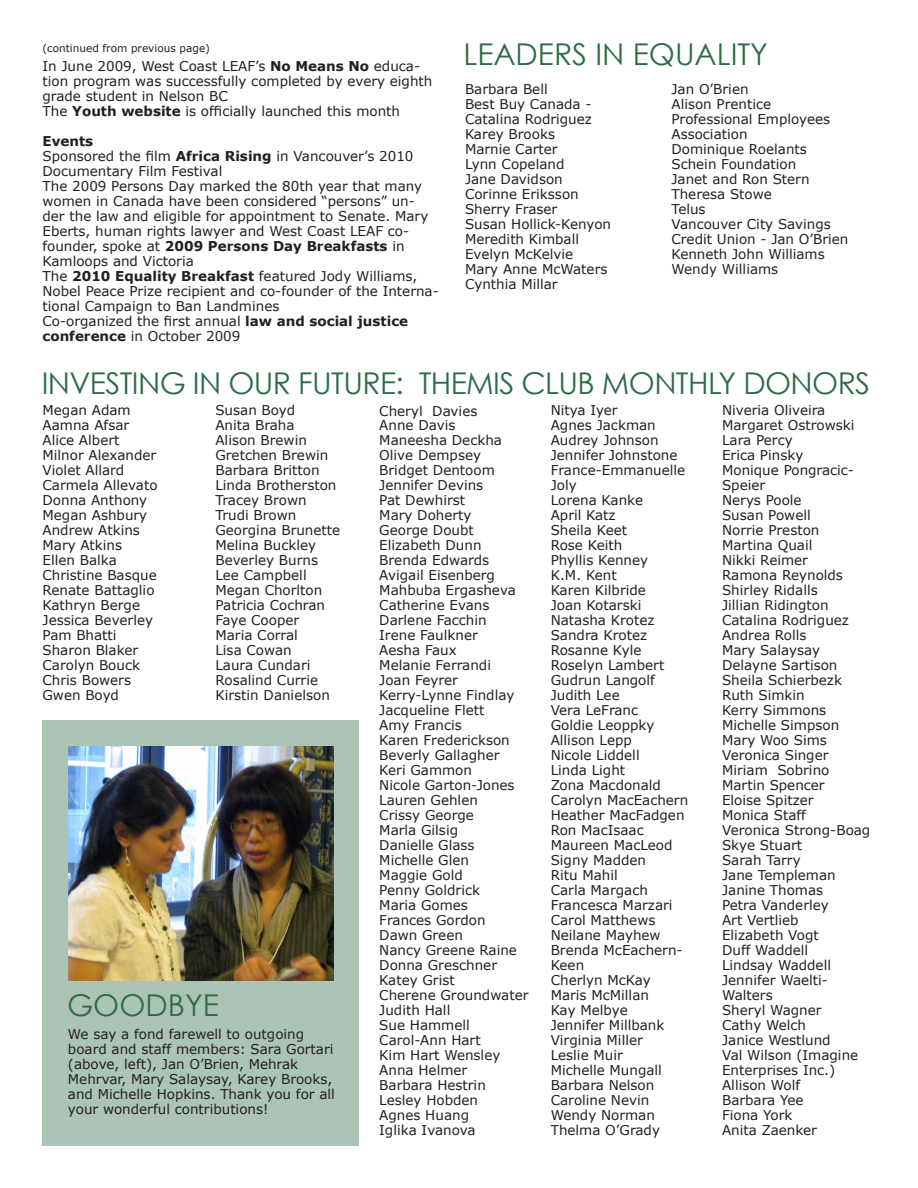
<style>
.page{position:relative;width:918px;height:1188px;background:#fff}
.page>*{position:absolute;margin:0;border:0;box-sizing:border-box;transform-origin:0 0}
.t1{font:30px "Century Gothic";letter-spacing:-.02em;color:#2e6c45}
.t2{font:30px "Century Gothic";color:#2e6c45}
.t3{font:13.5px/15px "Verdana";color:#231f20}
.t4{font:10.5px "Verdana";color:#231f20}
.s1{font-weight:700}
</style>
<div class="page">
<div style="left:43px;top:720px;width:316px;height:425px;background:#acc4b5"></div>
<img style="left:68px;top:746px;width:266px;height:234px">
<p class="t4" style="left:43px;top:42px;width:169px">(continued from previous page)</p>
<p class="t3" style="left:43px;top:59px;width:391px">In June 2009, West Coast LEAF’s <span class="s1">No Means No</span> educa&shy;tion program was successfully completed by every eighth grade student in Nelson BC<br>The <span class="s1">Youth website</span> is officially launched this month</p>
<p class="t3" style="left:43px;top:134px;width:398px"><span class="s1">Events<br></span>Sponsored the film <span class="s1">Africa Rising</span> in Vancouver’s 2010<br>Documentary Film Festival<br>The 2009 Persons Day marked the 80th year that many women in Canada have been considered “persons” un&shy;der the law and eligible for appointment to Senate. Mary Eberts, human rights lawyer and West Coast LEAF co&shy;founder, spoke at <span class="s1">2009 Persons Day Breakfasts</span> in Kamloops and Victoria<br>The <span class="s1">2010 Equality Breakfast</span> featured Jody Williams, Nobel Peace Prize recipient and co-founder of the Interna&shy;tional Campaign to Ban Landmines<br>Co-organized the first annual <span class="s1">law and social justice conference</span> in October 2009</p>
<h1 class="t2" style="left:464px;top:36px;width:306px">LEADERS IN EQUALITY</h1>
<p class="t3" style="left:465px;top:82px;width:148px">Barbara Bell<br>Best Buy Canada -<br>Catalina Rodriguez<br>Karey Brooks<br>Marnie Carter<br>Lynn Copeland<br>Jane Davidson<br>Corinne Eriksson<br>Sherry Fraser<br>Susan Hollick-Kenyon<br>Meredith Kimball<br>Evelyn McKelvie<br>Mary Anne McWaters<br>Cynthia Millar</p>
<p class="t3" style="left:671px;top:82px;width:179px">Jan O’Brien<br>Alison Prentice<br>Professional Employees<br>Association<br>Dominique Roelants<br>Schein Foundation<br>Janet and Ron Stern<br>Theresa Stowe<br>Telus<br>Vancouver City Savings<br>Credit Union - Jan O’Brien<br>Kenneth John Williams<br>Wendy Williams</p>
<h1 class="t1" style="left:42px;top:365px;width:830px">INVESTING IN OUR FUTURE: THEMIS CLUB MONTHLY DONORS</h1>
<p class="t3" style="left:43px;top:403px;width:117px">Megan Adam<br>Aamna Afsar<br>Alice Albert<br>Milnor Alexander<br>Violet Allard<br>Carmela Allevato<br>Donna Anthony<br>Megan Ashbury<br>Andrew Atkins<br>Mary Atkins<br>Ellen Balka<br>Christine Basque<br>Renate Battaglio<br>Kathryn Berge<br>Jessica Beverley<br>Pam Bhatti<br>Sharon Blaker<br>Carolyn Bouck<br>Chris Bowers<br>Gwen Boyd</p>
<p class="t3" style="left:215px;top:403px;width:126px">Susan Boyd<br>Anita Braha<br>Alison Brewin<br>Gretchen Brewin<br>Barbara Britton<br>Linda Brotherston<br>Tracey Brown<br>Trudi Brown<br>Georgina Brunette<br>Melina Buckley<br>Beverley Burns<br>Lee Campbell<br>Megan Chorlton<br>Patricia Cochran<br>Faye Cooper<br>Maria Corral<br>Lisa Cowan<br>Laura Cundari<br>Rosalind Currie<br>Kirstin Danielson</p>
<h1 class="t2" style="left:67px;top:987px;width:153px">GOODBYE</h1>
<p class="t3" style="left:68px;top:1027px;width:268px">We say a fond farewell to outgoing board and staff members: Sara Gortari (above, left), Jan O’Brien, Mehrak Mehrvar, Mary Salaysay, Karey Brooks, and Michelle Hopkins. Thank you for all your wonderful contributions!</p>
<p class="t3" style="left:379px;top:403px;width:151px">Cheryl Davies<br>Anne Davis<br>Maneesha Deckha<br>Olive Dempsey<br>Bridget Dentoom<br>Jennifer Devins<br>Pat Dewhirst<br>Mary Doherty<br>George Doubt<br>Elizabeth Dunn<br>Brenda Edwards<br>Avigail Eisenberg<br>Mahbuba Ergasheva<br>Catherine Evans<br>Darlene Facchin<br>Irene Faulkner<br>Aesha Faux<br>Melanie Ferrandi<br>Joan Feyrer<br>Kerry-Lynne Findlay<br>Jacqueline Flett<br>Amy Francis<br>Karen Frederickson<br>Beverly Gallagher<br>Keri Gammon<br>Nicole Garton-Jones<br>Lauren Gehlen<br>Crissy George<br>Marla Gilsig<br>Danielle Glass<br>Michelle Glen<br>Maggie Gold<br>Penny Goldrick<br>Maria Gomes<br>Frances Gordon<br>Dawn Green<br>Nancy Greene Raine<br>Donna Greschner<br>Katey Grist<br>Cherene Groundwater<br>Judith Hall<br>Sue Hammell<br>Carol-Ann Hart<br>Kim Hart Wensley<br>Anna Helmer<br>Barbara Hestrin<br>Lesley Hobden<br>Agnes Huang<br>Iglika Ivanova</p>
<p class="t3" style="left:551px;top:403px;width:139px">Nitya Iyer<br>Agnes Jackman<br>Audrey Johnson<br>Jennifer Johnstone<br>France-Emmanuelle<br>Joly<br>Lorena Kanke<br>April Katz<br>Sheila Keet<br>Rose Keith<br>Phyllis Kenney<br>K.M. Kent<br>Karen Kilbride<br>Joan Kotarski<br>Natasha Krotez<br>Sandra Krotez<br>Rosanne Kyle<br>Roselyn Lambert<br>Gudrun Langolf<br>Judith Lee<br>Vera LeFranc<br>Goldie Leoppky<br>Allison Lepp<br>Nicole Liddell<br>Linda Light<br>Zona Macdonald<br>Carolyn MacEachern<br>Heather MacFadgen<br>Ron MacIsaac<br>Maureen MacLeod<br>Signy Madden<br>Ritu Mahil<br>Carla Margach<br>Francesca Marzari<br>Carol Matthews<br>Neilane Mayhew<br>Brenda McEachern-<br>Keen<br>Cherlyn McKay<br>Maris McMillan<br>Kay Melbye<br>Jennifer Millbank<br>Virginia Miller<br>Leslie Muir<br>Michelle Mungall<br>Barbara Nelson<br>Caroline Nevin<br>Wendy Norman<br>Thelma O’Grady</p>
<p class="t3" style="left:722px;top:403px;width:150px">Niveria Oliveira<br>Margaret Ostrowski<br>Lara Percy<br>Erica Pinsky<br>Monique Pongracic-<br>Speier<br>Nerys Poole<br>Susan Powell<br>Norrie Preston<br>Martina Quail<br>Nikki Reimer<br>Ramona Reynolds<br>Shirley Ridalls<br>Jillian Ridington<br>Catalina Rodriguez<br>Andrea Rolls<br>Mary Salaysay<br>Delayne Sartison<br>Sheila Schierbezk<br>Ruth Simkin<br>Kerry Simmons<br>Michelle Simpson<br>Mary Woo Sims<br>Veronica Singer<br>Miriam Sobrino<br>Martin Spencer<br>Eloise Spitzer<br>Monica Staff<br>Veronica Strong-Boag<br>Skye Stuart<br>Sarah Tarry<br>Jane Templeman<br>Janine Thomas<br>Petra Vanderley<br>Art Vertlieb<br>Elizabeth Vogt<br>Duff Waddell<br>Lindsay Waddell<br>Jennifer Waelti-<br>Walters<br>Sheryl Wagner<br>Cathy Welch<br>Janice Westlund<br>Val Wilson (Imagine<br>Enterprises Inc.)<br>Allison Wolf<br>Barbara Yee<br>Fiona York<br>Anita Zaenker</p>
</div>
